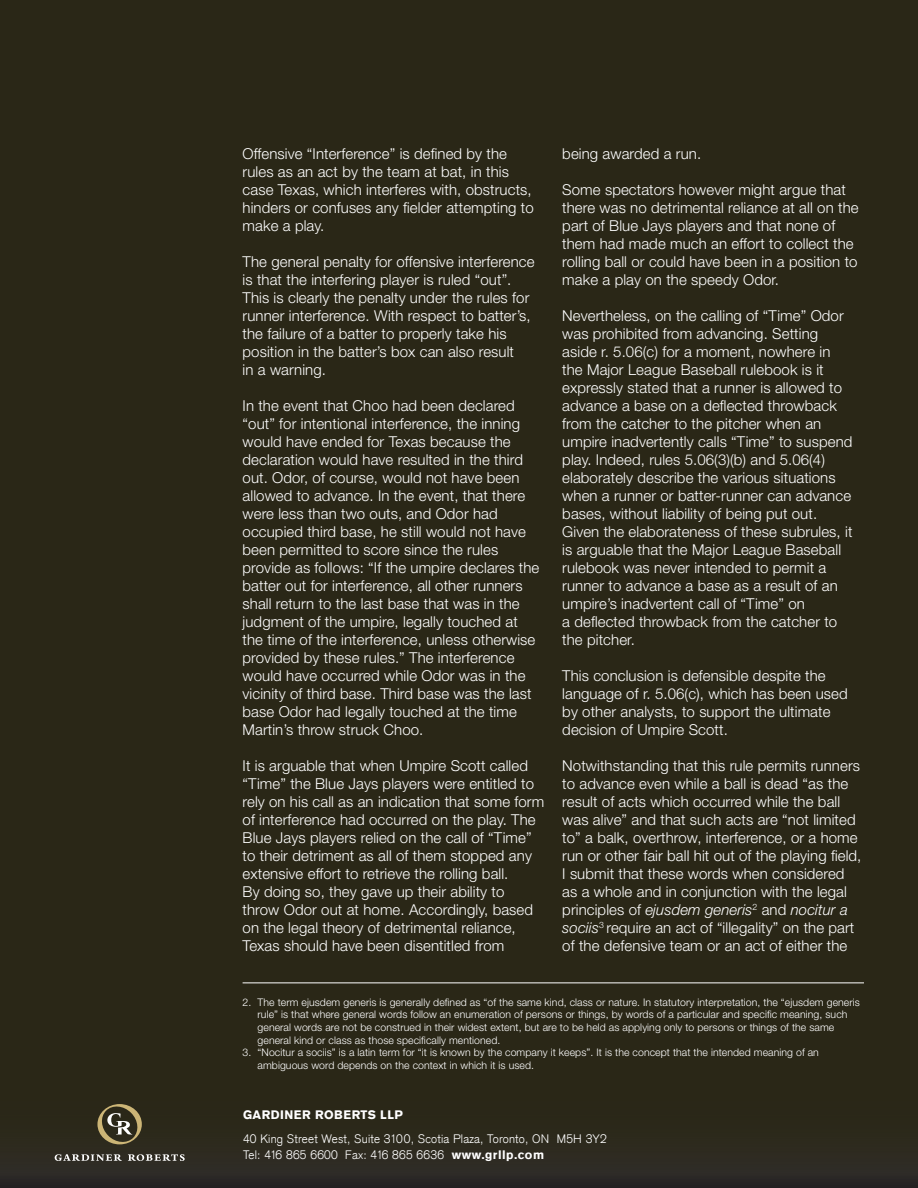
<style>
.page{position:relative;width:918px;height:1188px;background:#2a2717}
.page>*{position:absolute;margin:0;border:0;box-sizing:border-box;transform-origin:0 0}
.t1{font:300 15px/18px "Helvetica Neue LT Std";letter-spacing:.005em;color:#fff}
.t2{font:300 12px/16.5px "Akzidenz Grotesk";letter-spacing:.02em;color:#fff}
.t3{font:900 12px "Akzidenz Grotesk";letter-spacing:.04em;color:#fff}
.t4{font:300 10.5px/12.6px "Helvetica Neue LT Std";letter-spacing:.005em;color:#fff}
.s1{font-style:italic}
.s2{font-weight:900}
</style>
<div class="page">
<div style="left:0;top:1087px;width:918px;height:101px;background:#2b281c"></div>
<svg style="left:97px;top:1104px;width:45px;height:40px"></svg>
<svg style="left:55px;top:1154px;width:67px;height:7px"></svg>
<svg style="left:128px;top:1154px;width:57px;height:7px"></svg>
<hr style="left:243px;top:982px;width:621px;height:1px;background:#fff">
<p class="t1" style="left:243px;top:145px;width:293px">Offensive “Interference” is defined by the rules as an act by the team at bat, in this case Texas, which interferes with, obstructs, hinders or confuses any fielder attempting to make a play.</p>
<p class="t1" style="left:243px;top:253px;width:294px">The general penalty for offensive interference is that the interfering player is ruled “out”.<br>This is clearly the penalty under the rules for runner interference. With respect to batter’s, the failure of a batter to properly take his position in the batter’s box can also result<br>in a warning.</p>
<p class="t1" style="left:243px;top:397px;width:298px">In the event that Choo had been declared “out” for intentional interference, the inning would have ended for Texas because the declaration would have resulted in the third out. Odor, of course, would not have been allowed to advance. In the event, that there were less than two outs, and Odor had occupied third base, he still would not have been permitted to score since the rules provide as follows: “If the umpire declares the batter out for interference, all other runners shall return to the last base that was in the judgment of the umpire, legally touched at the time of the interference, unless otherwise provided by these rules.” The interference would have occurred while Odor was in the vicinity of third base. Third base was the last base Odor had legally touched at the time Martin’s throw struck Choo.</p>
<p class="t1" style="left:243px;top:757px;width:303px">It is arguable that when Umpire Scott called “Time” the Blue Jays players were entitled to rely on his call as an indication that some form of interference had occurred on the play. The Blue Jays players relied on the call of “Time” to their detriment as all of them stopped any extensive effort to retrieve the rolling ball.<br>By doing so, they gave up their ability to throw Odor out at home. Accordingly, based on the legal theory of detrimental reliance, Texas should have been disentitled from</p>
<p class="t1" style="left:562px;top:145px;width:141px">being awarded a run.</p>
<p class="t1" style="left:562px;top:181px;width:298px">Some spectators however might argue that there was no detrimental reliance at all on the part of Blue Jays players and that none of them had made much an effort to collect the rolling ball or could have been in a position to make a play on the speedy Odor.</p>
<p class="t1" style="left:562px;top:307px;width:292px">Nevertheless, on the calling of “Time” Odor was prohibited from advancing. Setting aside r. 5.06(c) for a moment, nowhere in the Major League Baseball rulebook is it expressly stated that a runner is allowed to advance a base on a deflected throwback from the catcher to the pitcher when an umpire inadvertently calls “Time” to suspend play. Indeed, rules 5.06(3)(b) and 5.06(4) elaborately describe the various situations when a runner or batter-runner can advance bases, without liability of being put out.<br>Given the elaborateness of these subrules, it is arguable that the Major League Baseball rulebook was never intended to permit a runner to advance a base as a result of an umpire’s inadvertent call of “Time” on<br>a deflected throwback from the catcher to the pitcher.</p>
<p class="t1" style="left:562px;top:667px;width:287px">This conclusion is defensible despite the language of r. 5.06(c), which has been used by other analysts, to support the ultimate decision of Umpire Scott.</p>
<p class="t1" style="left:562px;top:757px;width:301px">Notwithstanding that this rule permits runners to advance even while a ball is dead “as the result of acts which occurred while the ball was alive” and that such acts are “not limited to” a balk, overthrow, interference, or a home run or other fair ball hit out of the playing field, I submit that these words when considered as a whole and in conjunction with the legal principles of <span class="s1">ejusdem generis</span><sup>2</sup> and <span class="s1">nocitur a sociis</span><sup>3</sup> require an act of “illegality” on the part of the defensive team or an act of either the</p>
<p class="t4" style="left:258px;top:996px;width:604px;text-indent:-15px">2. The term ejusdem generis is generally defined as “of the same kind, class or nature. In statutory interpretation, the “ejusdem generis rule” is that where general words follow an enumeration of persons or things, by words of a particular and specific meaning, such general words are not be construed in their widest extent, but are to be held as applying only to persons or things of the same general kind or class as those specifically mentioned.</p>
<p class="t4" style="left:258px;top:1046px;width:563px;text-indent:-15px">3. “Nocitur a sociis” is a latin term for “it is known by the company it keeps”. It is the concept that the intended meaning of an ambiguous word depends on the context in which it is used.</p>
<p class="t3" style="left:243px;top:1107px;width:162px">GARDINER ROBERTS LLP</p>
<p class="t2" style="left:243px;top:1130px;width:365px">40 King Street West, Suite 3100, Scotia Plaza, Toronto, ON M5H 3Y2<br>Tel: 416 865 6600 Fax: 416 865 6636 <span class="s2">www.grllp.com</span></p>
</div>
